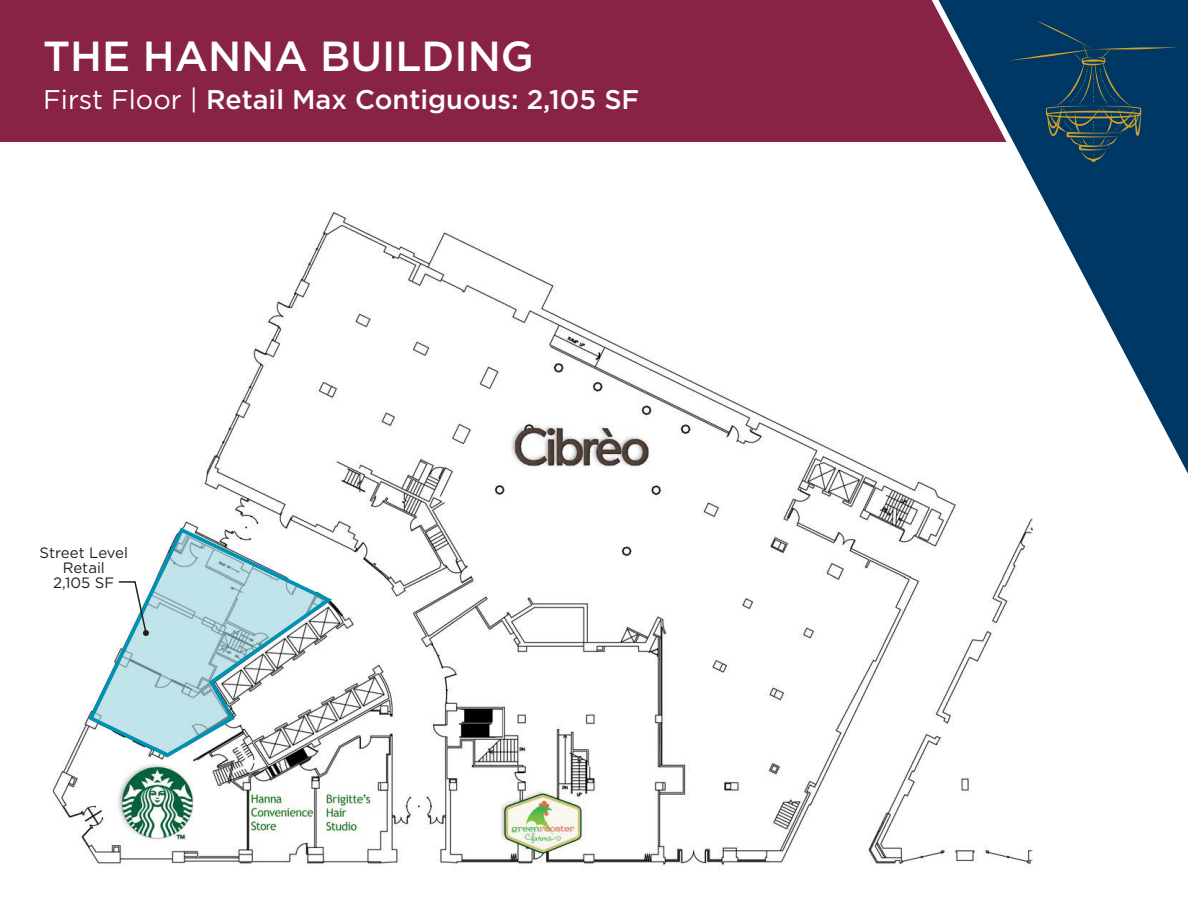
<style>
.page{position:relative;width:1188px;height:918px;background:#fff}
.page>*{position:absolute;margin:0;border:0;box-sizing:border-box;transform-origin:0 0}
.t1{font:500 42px "Gotham";color:#fff}
.t2{font:500 27px "Gotham";color:#fff}
.t3{font:15px/15px "Gotham";color:#231f20;text-align:center}
.s1{font-weight:400}
</style>
<div class="page">
<div style="left:0;top:0;width:1066px;height:141px;background:#882345"></div>
<svg style="left:903px;top:0;width:285px;height:474px"></svg>
<svg style="left:1008px;top:21px;width:170px;height:141px;background:#104063"></svg>
<img style="left:52px;top:213px;width:980px;height:656px">
<svg style="left:86px;top:525px;width:250px;height:234px"></svg>
<svg style="left:117px;top:580px;width:32px;height:56px"></svg>
<p class="t1" style="left:43px;top:29px;width:492px">THE HANNA BUILDING</p>
<p class="t2" style="left:43px;top:82px;width:598px"><span class="s1">First Floor |</span> Retail Max Contiguous: 2,105 SF</p>
<p class="t3" style="left:40px;top:545px;width:90px">Street Level<br>Retail</p>
<p class="t3" style="left:53px;top:575px;width:63px">2,105 SF</p>
</div>
